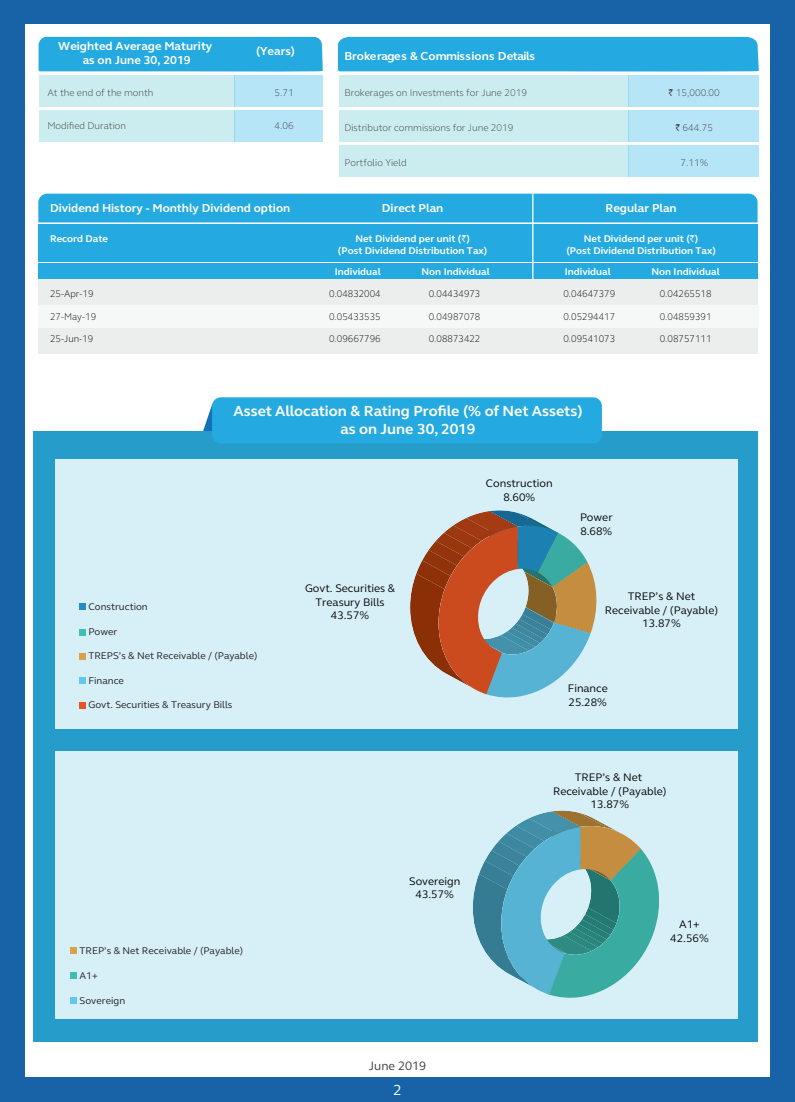
<style>
.page{position:relative;width:795px;height:1102px;background:#fff}
.page>*{position:absolute;margin:0;border:0;box-sizing:border-box;transform-origin:0 0}
.t1{font:700 15px/18.8px "FS Elliot Pro";color:#fff;text-align:center}
.t2{font:15px "FS Elliot Pro";color:#fff}
.t3{font:12.5px "FS Elliot Pro";color:#3e3e3f}
.t4{font:700 11.88px/14.2px "FS Elliot Pro";color:#fff;text-align:center}
.t5{font:700 11.88px "FS Elliot Pro";letter-spacing:-.02em;color:#fff}
.t6{font:11.25px/13.5px "FS Elliot Pro";color:#050504;text-align:center}
.t7{font:700 10px/12px "FS Elliot Pro";color:#fff;text-align:center}
.t8{font:300 10px "FS Elliot Pro";color:#050504;scale:.95 1}
.t9{font:300 10px "FS Elliot Pro";color:#3e3e3f}
.t10{font:10px "FS Elliot Pro";color:#231f20}
.s1{font-family:"Rupee";font-weight:400}
</style>
<div class="page">
<div style="left:0;top:0;width:794px;height:1102px;background:#1863a7"></div>
<div style="left:25px;top:25px;width:744px;height:1052px;background:#fff"></div>
<svg style="left:203px;top:405px;width:9px;height:26px"></svg>
<div style="left:38px;top:224px;width:719px;height:38px;background:#24aae1"></div>
<div style="left:38px;top:264px;width:719px;height:16px;background:#24aae1"></div>
<div style="left:33px;top:431px;width:724px;height:610px;background:#259cca"></div>
<div style="left:55px;top:459px;width:682px;height:270px;background:#d7f0f8"></div>
<div style="left:55px;top:751px;width:682px;height:268px;background:#d7f0f8"></div>
<div style="left:38px;top:194px;width:719px;height:28px;background:#24aae1"></div>
<div style="left:212px;top:397px;width:389px;height:46px;background:#24aae1;border-radius:9px"></div>
<div style="left:338px;top:37px;width:420px;height:35px;background:#24aae1"></div>
<div style="left:628px;top:75px;width:130px;height:31px;background:#b7e5f8"></div>
<div style="left:339px;top:75px;width:289px;height:31px;background:#ccedef"></div>
<div style="left:628px;top:110px;width:130px;height:31px;background:#b7e5f8"></div>
<div style="left:339px;top:110px;width:289px;height:31px;background:#ccedef"></div>
<div style="left:628px;top:145px;width:130px;height:31px;background:#b7e5f8"></div>
<div style="left:339px;top:145px;width:289px;height:31px;background:#ccedef"></div>
<div style="left:39px;top:37px;width:283px;height:35px;background:#24aae1"></div>
<div style="left:234px;top:75px;width:88px;height:31px;background:#b7e5f8"></div>
<div style="left:39px;top:75px;width:195px;height:31px;background:#ccedef"></div>
<div style="left:234px;top:110px;width:88px;height:31px;background:#b7e5f8"></div>
<div style="left:39px;top:110px;width:195px;height:31px;background:#ccedef"></div>
<hr style="left:532px;top:194px;width:1px;height:157px;background:#fff">
<div style="left:38px;top:279px;width:719px;height:75px;background:#eceded"></div>
<div style="left:38px;top:305px;width:720px;height:22px;background:#f6f8f8"></div>
<div style="left:70px;top:997px;width:7px;height:7px;background:#5fc8ec"></div>
<div style="left:70px;top:972px;width:7px;height:7px;background:#41bfb2"></div>
<div style="left:79px;top:677px;width:6px;height:7px;background:#5fc8ec"></div>
<div style="left:79px;top:702px;width:6px;height:7px;background:#e65524"></div>
<div style="left:79px;top:629px;width:6px;height:7px;background:#41bfb2"></div>
<div style="left:79px;top:653px;width:6px;height:7px;background:#dd9f47"></div>
<div style="left:79px;top:603px;width:6px;height:7px;background:#218ec7"></div>
<svg style="left:410px;top:510px;width:186px;height:187px"></svg>
<svg style="left:473px;top:811px;width:186px;height:187px"></svg>
<div style="left:70px;top:947px;width:7px;height:7px;background:#dd9f47"></div>
<p class="t4" style="left:58px;top:39px;width:155px">Weighted Average Maturity as on June 30, 2019</p>
<p class="t4" style="left:256px;top:44px;width:40px">(Years)</p>
<p class="t9" style="left:47px;top:85px;width:108px">At the end of the month</p>
<p class="t9" style="left:274px;top:85px;width:21px">5.71</p>
<p class="t9" style="left:47px;top:119px;width:80px">Modified Duration</p>
<p class="t9" style="left:274px;top:119px;width:21px">4.06</p>
<p class="t5" style="left:344px;top:48px;width:192px">Brokerages &amp; Commissions Details</p>
<p class="t9" style="left:344px;top:86px;width:184px">Brokerages on Investments for June 2019</p>
<p class="t9" style="left:668px;top:86px;width:53px"><span class="s1">`</span> 15,000.00</p>
<p class="t9" style="left:344px;top:121px;width:170px">Distributor commissions for June 2019</p>
<p class="t9" style="left:675px;top:121px;width:39px"><span class="s1">`</span> 644.75</p>
<p class="t9" style="left:344px;top:156px;width:64px">Portfolio Yield</p>
<p class="t9" style="left:680px;top:156px;width:29px">7.11%</p>
<p class="t4" style="left:50px;top:201px;width:241px">Dividend History - Monthly Dividend option</p>
<p class="t4" style="left:382px;top:201px;width:63px">Direct Plan</p>
<p class="t4" style="left:605px;top:201px;width:73px">Regular Plan</p>
<p class="t7" style="left:50px;top:232px;width:59px">Record Date</p>
<p class="t7" style="left:338px;top:232px;width:151px">Net Dividend per unit (<span class="s1">`</span>)<br>(Post Dividend Distribution Tax)</p>
<p class="t7" style="left:334px;top:265px;width:48px">Individual</p>
<p class="t7" style="left:421px;top:265px;width:70px">Non Individual</p>
<p class="t7" style="left:564px;top:265px;width:48px">Individual</p>
<p class="t7" style="left:651px;top:265px;width:70px">Non Individual</p>
<p class="t7" style="left:566px;top:232px;width:151px">Net Dividend per unit (<span class="s1">`</span>)<br>(Post Dividend Distribution Tax)</p>
<p class="t8" style="left:50px;top:287px;width:47px">25-Apr-19</p>
<p class="t8" style="left:50px;top:310px;width:50px">27-May-19</p>
<p class="t8" style="left:50px;top:332px;width:47px">25-Jun-19</p>
<p class="t8" style="left:329px;top:287px;width:56px">0.04832004</p>
<p class="t8" style="left:428px;top:287px;width:56px">0.04434973</p>
<p class="t8" style="left:563px;top:287px;width:56px">0.04647379</p>
<p class="t8" style="left:659px;top:287px;width:56px">0.04265518</p>
<p class="t8" style="left:329px;top:310px;width:56px">0.05433535</p>
<p class="t8" style="left:428px;top:310px;width:56px">0.04987078</p>
<p class="t8" style="left:563px;top:310px;width:56px">0.05294417</p>
<p class="t8" style="left:659px;top:310px;width:56px">0.04859391</p>
<p class="t8" style="left:329px;top:332px;width:56px">0.09667796</p>
<p class="t8" style="left:428px;top:332px;width:56px">0.08873422</p>
<p class="t8" style="left:563px;top:332px;width:56px">0.09541073</p>
<p class="t8" style="left:659px;top:332px;width:56px">0.08757111</p>
<h1 class="t1" style="left:233px;top:401px;width:351px">Asset Allocation &amp; Rating Profile (% of Net Assets) as on June 30, 2019</h1>
<p class="t6" style="left:486px;top:476px;width:68px">Construction<br>8.60%</p>
<p class="t6" style="left:580px;top:511px;width:34px;text-align:left">Power<br>8.68%</p>
<p class="t10" style="left:88px;top:600px;width:61px">Construction</p>
<p class="t10" style="left:88px;top:625px;width:30px">Power</p>
<p class="t10" style="left:88px;top:649px;width:170px">TREPS’s &amp; Net Receivable / (Payable)</p>
<p class="t10" style="left:88px;top:674px;width:37px">Finance</p>
<p class="t10" style="left:88px;top:698px;width:145px">Govt. Securities &amp; Treasury Bills</p>
<p class="t6" style="left:305px;top:582px;width:92px">Govt. Securities &amp;<br>Treasury Bills<br>43.57%</p>
<p class="t10" style="left:80px;top:944px;width:165px">TREP’s &amp; Net Receivable / (Payable)</p>
<p class="t10" style="left:80px;top:969px;width:20px">A1+</p>
<p class="t10" style="left:80px;top:994px;width:47px">Sovereign</p>
<p class="t6" style="left:409px;top:874px;width:52px">Sovereign<br>43.57%</p>
<p class="t3" style="left:368px;top:1057px;width:59px">June 2019</p>
<h1 class="t2" style="left:393px;top:1080px;width:10px">2</h1>
<p class="t6" style="left:604px;top:589px;width:115px">TREP’s &amp; Net<br>Receivable / (Payable)<br>13.87%</p>
<p class="t6" style="left:567px;top:681px;width:41px;text-align:left">Finance<br>25.28%</p>
<p class="t6" style="left:553px;top:770px;width:115px">TREP’s &amp; Net<br>Receivable / (Payable)<br>13.87%</p>
<p class="t6" style="left:670px;top:917px;width:40px">A1+<br>42.56%</p>
</div>
